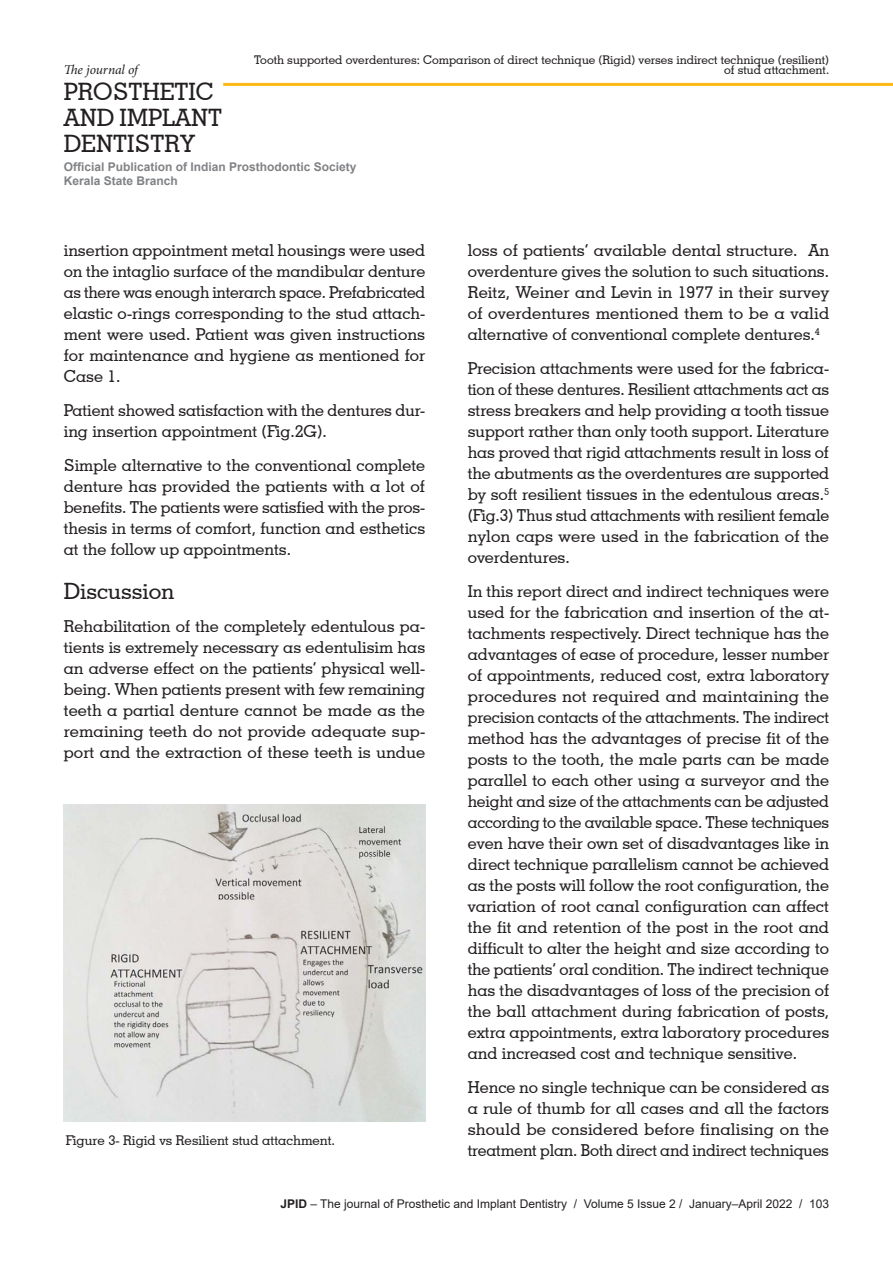
<style>
.page{position:relative;width:893px;height:1263px;background:#fff}
.page>*{position:absolute;margin:0;border:0;box-sizing:border-box;transform-origin:0 0}
.t1{font:500 24px/26.2px "Geometric Slab 703 BT";color:#231f20}
._003_SubHeading{font:500 22.5px "Geometric Slab 703 BT";color:#231f20}
._002_Body_copy{font:500 16.5px/21px "Geometric Slab 703 BT";color:#231f20;text-align:justify}
._002_Body_copy-2{font:500 13.5px "Geometric Slab 703 BT";color:#231f20}
.t2{font:italic 13.5px "Minion Pro";letter-spacing:-.01em;color:#231f20}
._002_Body_copy-3{font:500 12px/10.5px "Geometric Slab 703 BT";color:#231f20;text-align:right}
.t3{font:12px "Arial";color:#231f20}
.t4{font:700 12px/14.4px "Arial";color:#808285}
.s1{font-weight:700}
</style>
<div class="page">
<hr style="left:223px;top:83px;width:670px;height:3px;background:#fcb814">
<img style="left:64px;top:804px;width:361px;height:317px">
<p class="_002_Body_copy-3" style="left:254px;top:54px;width:576px">Tooth supported overdentures: Comparison of direct technique (Rigid) verses indirect technique (resilient) of stud attachment.</p>
<p class="t2" style="left:64px;top:60px;width:76px">The journal of</p>
<h1 class="t1" style="left:64px;top:78px;width:160px">PROSTHETIC<br>AND IMPLANT<br>DENTISTRY</h1>
<p class="t4" style="left:64px;top:160px;width:294px">Official Publication of Indian Prosthodontic Society<br>Kerala State Branch</p>
<p class="_002_Body_copy" style="left:64px;top:240px;width:363px">insertion appointment metal housings were used on the intaglio surface of the mandibular denture as there was enough interarch space. Prefabricated elastic o-rings corresponding to the stud attach&shy;ment were used. Patient was given instructions for maintenance and hygiene as mentioned for Case 1.</p>
<p class="_002_Body_copy" style="left:64px;top:399px;width:363px">Patient showed satisfaction with the dentures dur&shy;ing insertion appointment (Fig.2G).</p>
<p class="_002_Body_copy" style="left:64px;top:454px;width:363px">Simple alternative to the conventional complete denture has provided the patients with a lot of benefits. The patients were satisfied with the pros&shy;thesis in terms of comfort, function and esthetics at the follow up appointments.</p>
<p class="_003_SubHeading" style="left:64px;top:577px;width:112px">Discussion</p>
<p class="_002_Body_copy" style="left:64px;top:616px;width:363px">Rehabilitation of the completely edentulous pa&shy;tients is extremely necessary as edentulisim has an adverse effect on the patients’ physical well&shy;being. When patients present with few remaining teeth a partial denture cannot be made as the remaining teeth do not provide adequate sup&shy;port and the extraction of these teeth is undue</p>
<p class="_002_Body_copy-2" style="left:66px;top:1132px;width:271px">Figure 3- Rigid vs Resilient stud attachment.</p>
<p class="_002_Body_copy" style="left:468px;top:240px;width:363px">loss of patients’ available dental structure. An overdenture gives the solution to such situations.<br>Reitz, Weiner and Levin in 1977 in their survey of overdentures mentioned them to be a valid alternative of conventional complete dentures.<sup>4</sup></p>
<p class="_002_Body_copy" style="left:468px;top:357px;width:363px">Precision attachments were used for the fabrica&shy;tion of these dentures. Resilient attachments act as stress breakers and help providing a tooth tissue support rather than only tooth support. Literature has proved that rigid attachments result in loss of the abutments as the overdentures are supported by soft resilient tissues in the edentulous areas.<sup>5 </sup>(Fig.3) Thus stud attachments with resilient female nylon caps were used in the fabrication of the overdentures.</p>
<p class="_002_Body_copy" style="left:468px;top:580px;width:363px">In this report direct and indirect techniques were used for the fabrication and insertion of the at&shy;tachments respectively. Direct technique has the advantages of ease of procedure, lesser number of appointments, reduced cost, extra laboratory procedures not required and maintaining the precision contacts of the attachments. The indirect method has the advantages of precise fit of the posts to the tooth, the male parts can be made parallel to each other using a surveyor and the height and size of the attachments can be adjusted according to the available space. These techniques even have their own set of disadvantages like in direct technique parallelism cannot be achieved as the posts will follow the root configuration, the variation of root canal configuration can affect the fit and retention of the post in the root and difficult to alter the height and size according to the patients’ oral condition. The indirect technique has the disadvantages of loss of the precision of the ball attachment during fabrication of posts, extra appointments, extra laboratory procedures and increased cost and technique sensitive.</p>
<p class="_002_Body_copy" style="left:468px;top:1076px;width:363px">Hence no single technique can be considered as a rule of thumb for all cases and all the factors should be considered before finalising on the treatment plan. Both direct and indirect techniques</p>
<p class="t3" style="left:280px;top:1196px;width:550px"><span class="s1">JPID</span> – The journal of Prosthetic and Implant Dentistry / Volume 5 Issue 2 / January–April 2022 / 103</p>
</div>
